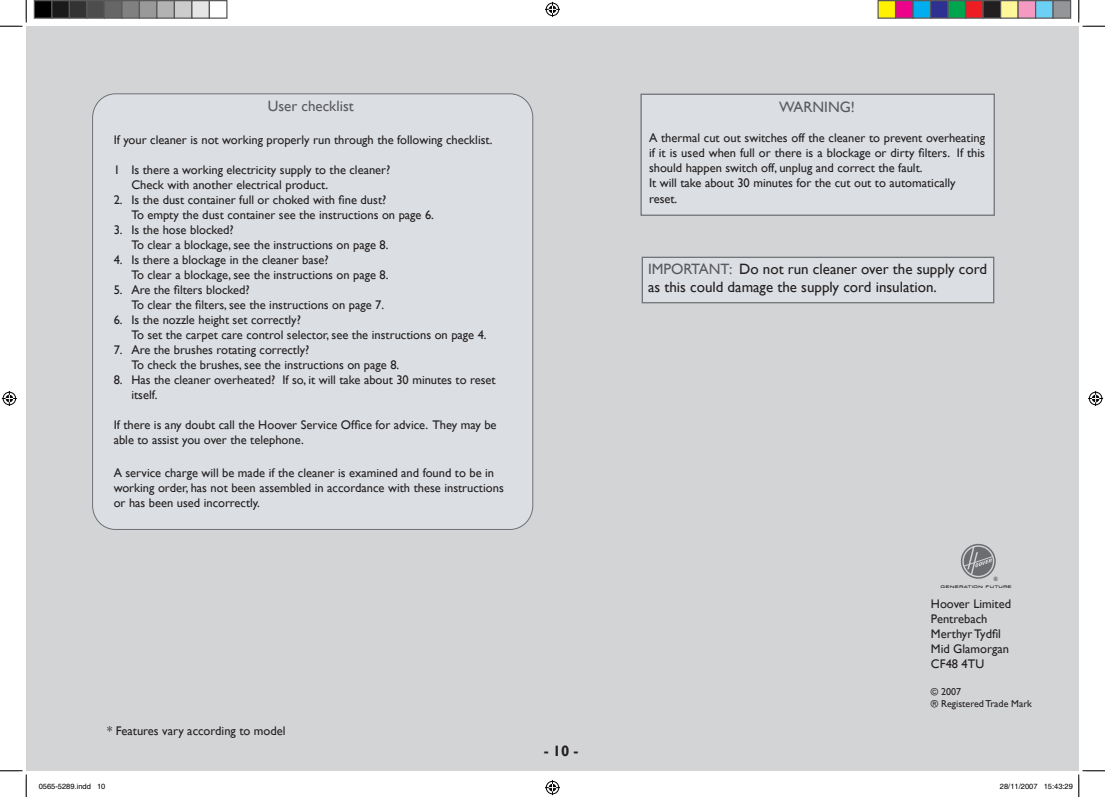
<style>
.page{position:relative;width:1105px;height:797px;background:#fff}
.page>*{position:absolute;margin:0;border:0;box-sizing:border-box;transform-origin:0 0}
.t1{font:15px/18px "Gill Sans";color:#231f20}
.t2{font:15px "Gill Sans";color:#5b5b5e}
.t3{font:700 15px "Gill Sans";color:#231f20}
.t4{font:12.5px/15px "Gill Sans";color:#231f20}
.t5{font:10px "Gill Sans";color:#231f20}
.t6{font:7.5px "Helvetica";color:#000}
.t7{font:6.25px "Times New Roman";color:#231f20}
.t8{font:500 5px "Nedian";color:#231f20}
.s1{color:#5b5b5e}
</style>
<div class="page">
<div style="left:26px;top:26px;width:1053px;height:744px;background:#d3d4d6"></div>
<div style="left:92px;top:93px;width:441px;height:437px;background:#dbdfe3"></div>
<div style="left:641px;top:94px;width:353px;height:121px;background:#dbdfe3"></div>
<div style="left:640px;top:94px;width:355px;height:122px;border:1px solid #6f7073"></div>
<div style="left:642px;top:257px;width:352px;height:46px;background:#dbdfe3"></div>
<div style="left:642px;top:257px;width:352px;height:46px;border:1px solid #6f7073"></div>
<svg style="left:961px;top:544px;width:35px;height:34px"></svg>
<svg style="left:0;top:0;width:27px;height:27px"></svg>
<svg style="left:0;top:770px;width:27px;height:27px"></svg>
<svg style="left:1078px;top:0;width:27px;height:27px"></svg>
<svg style="left:545px;top:2px;width:15px;height:15px"></svg>
<svg style="left:545px;top:780px;width:15px;height:15px"></svg>
<svg style="left:2px;top:391px;width:15px;height:15px"></svg>
<svg style="left:1088px;top:391px;width:15px;height:15px"></svg>
<div style="left:34px;top:1px;width:18px;height:17px;background:#000"></div>
<div style="left:34px;top:0;width:18px;height:19px;border:1px solid #595959"></div>
<div style="left:52px;top:1px;width:17px;height:17px;background:#1a1a1a"></div>
<div style="left:51px;top:0;width:19px;height:19px;border:1px solid #595959"></div>
<div style="left:69px;top:1px;width:18px;height:17px;background:#333"></div>
<div style="left:69px;top:0;width:19px;height:19px;border:1px solid #595959"></div>
<div style="left:87px;top:1px;width:17px;height:17px;background:#4d4d4d"></div>
<div style="left:86px;top:0;width:19px;height:19px;border:1px solid #595959"></div>
<div style="left:104px;top:1px;width:18px;height:17px;background:#666"></div>
<div style="left:104px;top:0;width:18px;height:19px;border:1px solid #595959"></div>
<div style="left:122px;top:1px;width:17px;height:17px;background:#808080"></div>
<div style="left:121px;top:0;width:19px;height:19px;border:1px solid #595959"></div>
<div style="left:139px;top:1px;width:18px;height:17px;background:#999"></div>
<div style="left:139px;top:0;width:19px;height:19px;border:1px solid #595959"></div>
<div style="left:157px;top:1px;width:17px;height:17px;background:#b3b3b3"></div>
<div style="left:156px;top:0;width:19px;height:19px;border:1px solid #595959"></div>
<div style="left:174px;top:1px;width:18px;height:17px;background:#ccc"></div>
<div style="left:174px;top:0;width:18px;height:19px;border:1px solid #595959"></div>
<div style="left:192px;top:1px;width:17px;height:17px;background:#e6e6e6"></div>
<div style="left:191px;top:0;width:19px;height:19px;border:1px solid #595959"></div>
<div style="left:209px;top:0;width:19px;height:19px;border:1px solid #595959"></div>
<div style="left:878px;top:1px;width:17px;height:17px;background:#fff101"></div>
<div style="left:877px;top:0;width:19px;height:19px;border:1px solid #595959"></div>
<div style="left:895px;top:1px;width:18px;height:17px;background:#ed028c"></div>
<div style="left:895px;top:0;width:19px;height:19px;border:1px solid #595959"></div>
<div style="left:913px;top:1px;width:17px;height:17px;background:#00aeef"></div>
<div style="left:912px;top:0;width:19px;height:19px;border:1px solid #595959"></div>
<div style="left:930px;top:1px;width:18px;height:17px;background:#2e3092"></div>
<div style="left:930px;top:0;width:19px;height:19px;border:1px solid #595959"></div>
<div style="left:948px;top:1px;width:17px;height:17px;background:#00a54f"></div>
<div style="left:947px;top:0;width:19px;height:19px;border:1px solid #595959"></div>
<div style="left:965px;top:1px;width:18px;height:17px;background:#ee1d23"></div>
<div style="left:965px;top:0;width:19px;height:19px;border:1px solid #595959"></div>
<div style="left:983px;top:1px;width:17px;height:17px;background:#231f20"></div>
<div style="left:982px;top:0;width:19px;height:19px;border:1px solid #595959"></div>
<div style="left:1000px;top:1px;width:18px;height:17px;background:#fff79a"></div>
<div style="left:1000px;top:0;width:19px;height:19px;border:1px solid #595959"></div>
<div style="left:1018px;top:1px;width:17px;height:17px;background:#f499c2"></div>
<div style="left:1017px;top:0;width:19px;height:19px;border:1px solid #595959"></div>
<div style="left:1035px;top:1px;width:18px;height:17px;background:#6bcff6"></div>
<div style="left:1035px;top:0;width:19px;height:19px;border:1px solid #595959"></div>
<div style="left:1053px;top:1px;width:17px;height:17px;background:#939598"></div>
<div style="left:1052px;top:0;width:19px;height:19px;border:1px solid #595959"></div>
<svg style="left:1044px;top:770px;width:61px;height:27px"></svg>
<p class="t2" style="left:268px;top:97px;width:88px">User checklist</p>
<p class="t4" style="left:114px;top:132px;width:380px">If your cleaner is not working properly run through the following checklist.</p>
<p class="t4" style="left:114px;top:162px;width:278px">1 Is there a working electricity supply to the cleaner?</p>
<p class="t4" style="left:131px;top:177px;width:198px">Check with another electrical product.</p>
<p class="t4" style="left:114px;top:192px;width:274px">2. Is the dust container full or choked with fine dust?</p>
<p class="t4" style="left:131px;top:207px;width:304px">To empty the dust container see the instructions on page 6.</p>
<p class="t4" style="left:114px;top:222px;width:121px">3. Is the hose blocked?</p>
<p class="t4" style="left:131px;top:237px;width:259px">To clear a blockage, see the instructions on page 8.</p>
<p class="t4" style="left:114px;top:252px;width:217px">4. Is there a blockage in the cleaner base?</p>
<p class="t4" style="left:131px;top:267px;width:259px">To clear a blockage, see the instructions on page 8.</p>
<p class="t4" style="left:114px;top:282px;width:137px">5. Are the filters blocked?</p>
<p class="t4" style="left:131px;top:297px;width:254px">To clear the filters, see the instructions on page 7.</p>
<p class="t4" style="left:114px;top:312px;width:189px">6. Is the nozzle height set correctly?</p>
<p class="t4" style="left:131px;top:327px;width:357px">To set the carpet care control selector, see the instructions on page 4.</p>
<p class="t4" style="left:114px;top:342px;width:197px">7. Are the brushes rotating correctly?</p>
<p class="t4" style="left:131px;top:357px;width:269px">To check the brushes, see the instructions on page 8.</p>
<p class="t4" style="left:131px;top:372px;width:366px;text-indent:-18px">8. Has the cleaner overheated? If so, it will take about 30 minutes to reset itself.</p>
<p class="t4" style="left:114px;top:417px;width:384px">If there is any doubt call the Hoover Service Office for advice. They may be able to assist you over the telephone.</p>
<p class="t4" style="left:114px;top:465px;width:392px">A service charge will be made if the cleaner is examined and found to be in working order, has not been assembled in accordance with these instructions or has been used incorrectly.</p>
<p class="t4" style="left:107px;top:724px;width:180px">* Features vary according to model</p>
<p class="t3" style="left:544px;top:742px;width:36px">- 10 -</p>
<p class="t2" style="left:779px;top:99px;width:77px">WARNING!</p>
<p class="t4" style="left:649px;top:131px;width:338px;text-align:justify">A thermal cut out switches off the cleaner to prevent overheating if it is used when full or there is a blockage or dirty filters. If this should happen switch off, unplug and correct the fault.</p>
<p class="t4" style="left:649px;top:176px;width:308px">It will take about 30 minutes for the cut out to automatically</p>
<p class="t4" style="left:649px;top:191px;width:30px">reset.</p>
<p class="t1" style="left:648px;top:260px;width:340px"><span class="s1">IMPORTANT:</span> Do not run cleaner over the supply cord as this could damage the supply cord insulation.</p>
<p class="t7" style="left:993px;top:575px;width:6px">®</p>
<p class="t8" style="left:940px;top:584px;width:73px">GENERATION FUTURE</p>
<p class="t4" style="left:931px;top:596px;width:82px">Hoover Limited</p>
<p class="t4" style="left:931px;top:611px;width:58px">Pentrebach</p>
<p class="t4" style="left:931px;top:626px;width:72px">Merthyr Tydfil</p>
<p class="t4" style="left:931px;top:641px;width:80px">Mid Glamorgan</p>
<p class="t4" style="left:931px;top:656px;width:55px">CF48 4TU</p>
<p class="t5" style="left:931px;top:686px;width:32px">© 2007</p>
<p class="t5" style="left:931px;top:698px;width:103px">® Registered Trade Mark</p>
<p class="t6" style="left:39px;top:782px;width:68px">0565-5289.indd 10</p>
<p class="t6" style="left:1000px;top:782px;width:74px">28/11/2007 15:43:29</p>
</div>
